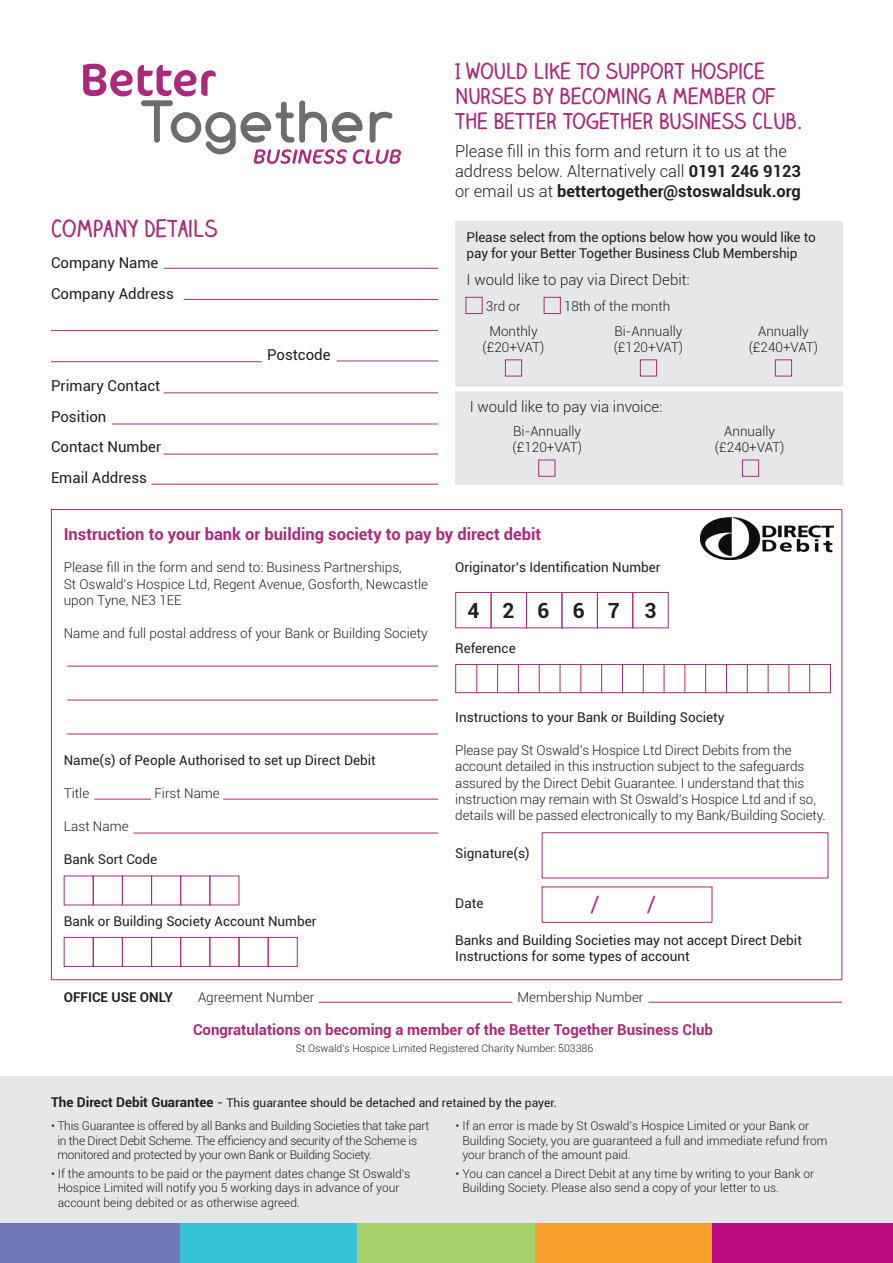
<style>
.page{position:relative;width:893px;height:1263px;background:#fff}
.page>*{position:absolute;margin:0;border:0;box-sizing:border-box;transform-origin:0 0}
.t1{font:700 22.5px "Claire Hand";color:#ab297c}
.t2{font:22.5px "Roboto";color:#ab297c}
.t3{font:700 21px/25.2px "Claire Hand";color:#ab297c}
.t4{font:700 20.85px "Roboto";letter-spacing:1.105em;color:#231f20}
.t5{font:300 16.5px/19.8px "Roboto";color:#231f20}
.t6{font:700 16.5px "Roboto";color:#ab297c}
.t7{font:15px/30.8px "Roboto";color:#231f20}
.t8{font:700 15px "Roboto";color:#ab297c}
.t9{font:300 15px "Roboto";color:#231f20}
.t10{font:300 13.5px/16.2px "Roboto";letter-spacing:-.01em;color:#231f20}
.t11{font:13.5px/16.2px "Roboto";color:#231f20}
.t12{font:700 13.5px "Roboto";color:#231f20}
.t13{font:300 12px/14.4px "Roboto";color:#231f20}
.t14{font:300 12px/14.4px "Roboto";letter-spacing:-.02em;color:#231f20}
.t15{font:12px "Roboto";color:#231f20}
.t16{font:300 10.5px "Roboto";color:#231f20}
.s1{font-weight:700}
.s2{font-weight:700;font-size:13.5px}
.s3{font-size:13.5px}
</style>
<div class="page">
<div style="left:455px;top:221px;width:387px;height:263px;background:#e6e7e9"></div>
<div style="left:0;top:1076px;width:893px;height:162px;background:#e6e7e9"></div>
<svg style="left:83px;top:64px;width:318px;height:100px"></svg>
<div style="left:0;top:1223px;width:181px;height:40px;background:#7076b8"></div>
<div style="left:181px;top:1223px;width:177px;height:40px;background:#36c1d7"></div>
<div style="left:358px;top:1223px;width:177px;height:40px;background:#a7d16c"></div>
<div style="left:535px;top:1223px;width:177px;height:40px;background:#f8a02b"></div>
<div style="left:712px;top:1223px;width:181px;height:40px;background:#bc0d83"></div>
<div style="left:122px;top:875px;width:30px;height:30px;border:1px solid #ab297c"></div>
<div style="left:151px;top:875px;width:30px;height:30px;border:1px solid #ab297c"></div>
<div style="left:180px;top:875px;width:30px;height:30px;border:1px solid #ab297c"></div>
<div style="left:64px;top:937px;width:30px;height:30px;border:1px solid #ab297c"></div>
<div style="left:93px;top:937px;width:30px;height:30px;border:1px solid #ab297c"></div>
<div style="left:122px;top:937px;width:30px;height:30px;border:1px solid #ab297c"></div>
<div style="left:151px;top:937px;width:30px;height:30px;border:1px solid #ab297c"></div>
<div style="left:180px;top:937px;width:30px;height:30px;border:1px solid #ab297c"></div>
<div style="left:239px;top:937px;width:29px;height:30px;border:1px solid #ab297c"></div>
<div style="left:210px;top:937px;width:29px;height:30px;border:1px solid #ab297c"></div>
<div style="left:268px;top:937px;width:30px;height:30px;border:1px solid #ab297c"></div>
<div style="left:455px;top:592px;width:36px;height:36px;border:1px solid #ab297c"></div>
<div style="left:491px;top:592px;width:36px;height:36px;border:1px solid #ab297c"></div>
<div style="left:526px;top:592px;width:36px;height:36px;border:1px solid #ab297c"></div>
<div style="left:562px;top:592px;width:36px;height:36px;border:1px solid #ab297c"></div>
<div style="left:597px;top:592px;width:36px;height:36px;border:1px solid #ab297c"></div>
<div style="left:632px;top:592px;width:37px;height:36px;border:1px solid #ab297c"></div>
<svg style="left:455px;top:664px;width:376px;height:29px"></svg>
<div style="left:466px;top:297px;width:17px;height:17px;border:1px solid #ab297c"></div>
<div style="left:544px;top:297px;width:17px;height:17px;border:1px solid #ab297c"></div>
<hr style="left:164px;top:268px;width:274px;height:1px;background:#ab297c">
<hr style="left:184px;top:299px;width:254px;height:1px;background:#ab297c">
<hr style="left:164px;top:392px;width:274px;height:1px;background:#ab297c">
<hr style="left:112px;top:424px;width:326px;height:1px;background:#ab297c">
<hr style="left:164px;top:454px;width:274px;height:1px;background:#ab297c">
<hr style="left:151px;top:484px;width:287px;height:1px;background:#ab297c">
<hr style="left:67px;top:666px;width:371px;height:1px;background:#ab297c">
<hr style="left:94px;top:799px;width:57px;height:1px;background:#ab297c">
<hr style="left:223px;top:799px;width:215px;height:1px;background:#ab297c">
<hr style="left:134px;top:833px;width:304px;height:1px;background:#ab297c">
<hr style="left:67px;top:700px;width:371px;height:1px;background:#ab297c">
<hr style="left:67px;top:734px;width:371px;height:1px;background:#ab297c">
<hr style="left:51px;top:330px;width:387px;height:1px;background:#ab297c">
<hr style="left:51px;top:361px;width:211px;height:1px;background:#ab297c">
<hr style="left:337px;top:361px;width:101px;height:1px;background:#ab297c">
<div style="left:505px;top:359px;width:17px;height:17px;border:1px solid #ab297c"></div>
<div style="left:640px;top:359px;width:17px;height:17px;border:1px solid #ab297c"></div>
<div style="left:775px;top:359px;width:17px;height:17px;border:1px solid #ab297c"></div>
<hr style="left:449px;top:387px;width:402px;height:4px;background:#fff">
<div style="left:538px;top:460px;width:17px;height:17px;border:1px solid #ab297c"></div>
<div style="left:742px;top:460px;width:17px;height:17px;border:1px solid #ab297c"></div>
<div style="left:542px;top:832px;width:286px;height:46px;border:1px solid #ab297c"></div>
<div style="left:542px;top:886px;width:170px;height:37px;border:1px solid #ab297c"></div>
<img style="left:700px;top:517px;width:133px;height:43px">
<hr style="left:648px;top:1002px;width:194px;height:1px;background:#ab297c">
<hr style="left:319px;top:1002px;width:193px;height:1px;background:#ab297c">
<h1 class="t1" style="left:51px;top:213px;width:168px">COMPANY DETAILS</h1>
<p class="t7" style="left:51px;top:247px;width:124px">Company Name<br>Company Address</p>
<p class="t7" style="left:51px;top:370px;width:112px">Primary Contact<br>Position<br>Contact Number<br>Email Address</p>
<p class="t7" style="left:267px;top:339px;width:65px">Postcode</p>
<h2 class="t3" style="left:455px;top:58px;width:349px">I WOULD LIKE TO SUPPORT HOSPICE<br>NURSES BY BECOMING A MEMBER OF<br>THE BETTER TOGETHER BUSINESS CLUB.</h2>
<p class="t5" style="left:455px;top:141px;width:348px">Please fill in this form and return it to us at the address below. Alternatively call <span class="s1">0191 246 9123 </span>or email us at <span class="s1">bettertogether@stoswaldsuk.org</span></p>
<p class="t11" style="left:467px;top:229px;width:351px">Please select from the options below how you would like to pay for your Better Together Business Club Membership</p>
<p class="t9" style="left:467px;top:270px;width:225px">I would like to pay via Direct Debit:</p>
<p class="t10" style="left:486px;top:297px;width:36px">3rd or</p>
<p class="t10" style="left:564px;top:297px;width:108px">18th of the month</p>
<p class="t10" style="left:482px;top:322px;width:64px;text-align:center">Monthly (£20+VAT)</p>
<p class="t10" style="left:614px;top:322px;width:71px">Bi-Annually (£120+VAT)</p>
<p class="t10" style="left:749px;top:322px;width:71px;text-align:center">Annually (£240+VAT)</p>
<p class="t9" style="left:470px;top:396px;width:194px">I would like to pay via invoice:</p>
<p class="t10" style="left:512px;top:423px;width:71px">Bi-Annually (£120+VAT)</p>
<p class="t10" style="left:715px;top:423px;width:71px;text-align:center">Annually (£240+VAT)</p>
<p class="t6" style="left:64px;top:523px;width:479px">Instruction to your bank or building society to pay by direct debit</p>
<p class="t10" style="left:64px;top:559px;width:366px">Please fill in the form and send to: Business Partnerships,<br>St Oswald’s Hospice Ltd, Regent Avenue, Gosforth, Newcastle upon Tyne, NE3 1EE</p>
<p class="t10" style="left:64px;top:625px;width:365px">Name and full postal address of your Bank or Building Society</p>
<p class="t11" style="left:64px;top:751px;width:314px">Name(s) of People Authorised to set up Direct Debit</p>
<p class="t10" style="left:64px;top:785px;width:27px">Title</p>
<p class="t10" style="left:155px;top:785px;width:67px">First Name</p>
<p class="t10" style="left:64px;top:818px;width:66px">Last Name</p>
<p class="t11" style="left:64px;top:851px;width:95px">Bank Sort Code</p>
<p class="t11" style="left:64px;top:912px;width:254px">Bank or Building Society Account Number</p>
<p class="t11" style="left:455px;top:559px;width:207px">Originator’s Identification Number</p>
<h3 class="t4" style="left:467px;top:596px;width:191px">426673</h3>
<p class="t11" style="left:455px;top:639px;width:62px">Reference</p>
<p class="t11" style="left:455px;top:709px;width:271px">Instructions to your Bank or Building Society</p>
<p class="t10" style="left:455px;top:742px;width:372px">Please pay St Oswald’s Hospice Ltd Direct Debits from the account detailed in this instruction subject to the safeguards assured by the Direct Debit Guarantee. I understand that this instruction may remain with St Oswald’s Hospice Ltd and if so, details will be passed electronically to my Bank/Building Society.</p>
<p class="t11" style="left:455px;top:844px;width:76px">Signature(s)</p>
<p class="t11" style="left:455px;top:894px;width:30px">Date</p>
<p class="t11" style="left:455px;top:932px;width:348px">Banks and Building Societies may not accept Direct Debit<br>Instructions for some types of account</p>
<h1 class="t2" style="left:591px;top:888px;width:11px">/</h1>
<h1 class="t2" style="left:647px;top:888px;width:11px">/</h1>
<p class="t12" style="left:64px;top:987px;width:111px">OFFICE USE ONLY</p>
<p class="t10" style="left:198px;top:988px;width:118px">Agreement Number</p>
<p class="t10" style="left:518px;top:988px;width:127px">Membership Number</p>
<p class="t8" style="left:193px;top:1019px;width:521px">Congratulations on becoming a member of the Better Together Business Club</p>
<p class="t16" style="left:296px;top:1041px;width:299px">St Oswald’s Hospice Limited Registered Charity Number: 503386</p>
<p class="t15" style="left:51px;top:1095px;width:508px"><span class="s2">The Direct Debit Guarantee</span> <span class="s3">-</span> This guarantee should be detached and retained by the payer.</p>
<p class="t14" style="left:57px;top:1118px;width:373px;text-indent:-6px">• This Guarantee is offered by all Banks and Building Societies that take part in the Direct Debit Scheme. The efficiency and security of the Scheme is monitored and protected by your own Bank or Building Society.</p>
<p class="t13" style="left:58px;top:1166px;width:354px;text-indent:-7px">• If the amounts to be paid or the payment dates change St Oswald’s<br>Hospice Limited will notify you 5 working days in advance of your account being debited or as otherwise agreed.</p>
<p class="t13" style="left:462px;top:1118px;width:367px;text-indent:-7px">• If an error is made by St Oswald’s Hospice Limited or your Bank or<br>Building Society, you are guaranteed a full and immediate refund from your branch of the amount paid.</p>
<p class="t13" style="left:462px;top:1166px;width:353px;text-indent:-7px">• You can cancel a Direct Debit at any time by writing to your Bank or<br>Building Society. Please also send a copy of your letter to us.</p>
</div>
